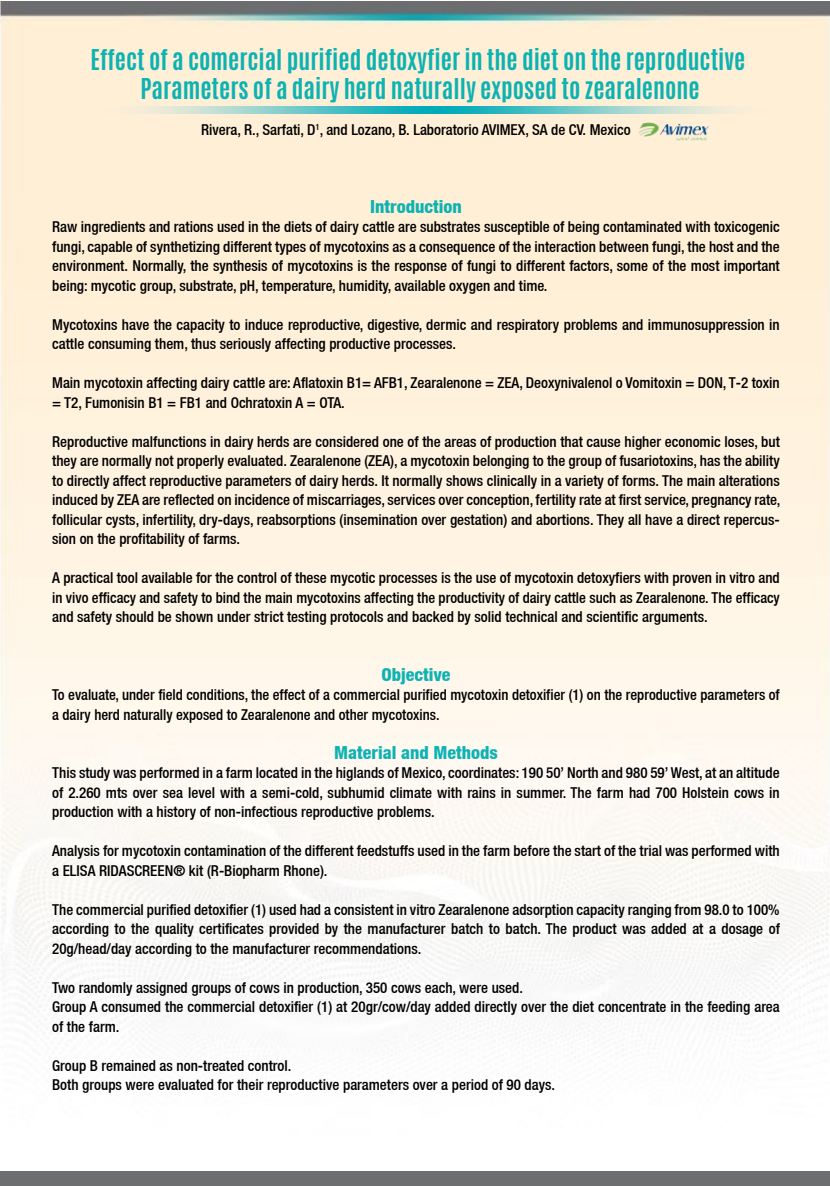
<style>
.page{position:relative;width:830px;height:1186px;background:#fff}
.page>*{position:absolute;margin:0;border:0;box-sizing:border-box;transform-origin:0 0}
.t1{font:700 24px/28.8px "Antonio";color:#0db2b2;text-align:center}
.t2{font:800 condensed 18px "Helvetica Neue LT";color:#0db2b2}
.t3{font:500 condensed 15px/19.5px "Helvetica Neue LT";color:#000}
</style>
<div class="page">
<img style="left:0;top:1px;width:829px;height:1044px">
<img style="left:638px;top:122px;width:74px;height:19px">
<svg style="left:0;top:106px;width:829px;height:8px"></svg>
<div style="left:0;top:1171px;width:829px;height:15px;background:#6d6e70"></div>
<h1 class="t1" style="left:90px;top:46px;width:656px">Effect of a comercial purified detoxyfier in the diet on the reproductive<br>Parameters of a dairy herd naturally exposed to zearalenone</h1>
<p class="t3" style="left:201px;top:120px;width:431px">Rivera, R., Sarfati, D<sup>1</sup>, and Lozano, B. Laboratorio AVIMEX, SA de CV. Mexico</p>
<p class="t2" style="left:370px;top:195px;width:93px">Introduction</p>
<p class="t3" style="left:52px;top:217px;width:729px;text-align:justify">Raw ingredients and rations used in the diets of dairy cattle are substrates susceptible of being contaminated with toxicogenic fungi, capable of synthetizing different types of mycotoxins as a consequence of the interaction between fungi, the host and the environment. Normally, the synthesis of mycotoxins is the response of fungi to different factors, some of the most important being: mycotic group, substrate, pH, temperature, humidity, available oxygen and time.</p>
<p class="t3" style="left:52px;top:314px;width:729px">Mycotoxins have the capacity to induce reproductive, digestive, dermic and respiratory problems and immunosuppression in cattle consuming them, thus seriously affecting productive processes.</p>
<p class="t3" style="left:52px;top:373px;width:729px">Main mycotoxin affecting dairy cattle are: Aflatoxin B1= AFB1, Zearalenone = ZEA, Deoxynivalenol o Vomitoxin = DON, T-2 toxin = T2, Fumonisin B1 = FB1 and Ochratoxin A = OTA.</p>
<p class="t3" style="left:52px;top:431px;width:729px;text-align:justify">Reproductive malfunctions in dairy herds are considered one of the areas of production that cause higher economic loses, but they are normally not properly evaluated. Zearalenone (ZEA), a mycotoxin belonging to the group of fusariotoxins, has the ability to directly affect reproductive parameters of dairy herds. It normally shows clinically in a variety of forms. The main alterations induced by ZEA are reflected on incidence of miscarriages, services over conception, fertility rate at first service, pregnancy rate, follicular cysts, infertility, dry-days, reabsorptions (insemination over gestation) and abortions. They all have a direct repercus&shy;sion on the profitability of farms.</p>
<p class="t3" style="left:52px;top:568px;width:729px;text-align:justify">A practical tool available for the control of these mycotic processes is the use of mycotoxin detoxyfiers with proven in vitro and in vivo efficacy and safety to bind the main mycotoxins affecting the productivity of dairy cattle such as Zearalenone. The efficacy and safety should be shown under strict testing protocols and backed by solid technical and scientific arguments.</p>
<p class="t2" style="left:381px;top:663px;width:71px">Objective</p>
<p class="t3" style="left:52px;top:685px;width:729px">To evaluate, under field conditions, the effect of a commercial purified mycotoxin detoxifier (1) on the reproductive parameters of a dairy herd naturally exposed to Zearalenone and other mycotoxins.</p>
<p class="t2" style="left:334px;top:741px;width:165px">Material and Methods</p>
<p class="t3" style="left:52px;top:763px;width:729px;text-align:justify">This study was performed in a farm located in the higlands of Mexico, coordinates: 190 50’ North and 980 59’ West, at an altitude of 2.260 mts over sea level with a semi-cold, subhumid climate with rains in summer. The farm had 700 Holstein cows in production with a history of non-infectious reproductive problems.</p>
<p class="t3" style="left:52px;top:841px;width:729px">Analysis for mycotoxin contamination of the different feedstuffs used in the farm before the start of the trial was performed with a ELISA RIDASCREEN® kit (R-Biopharm Rhone).</p>
<p class="t3" style="left:52px;top:899px;width:729px;text-align:justify">The commercial purified detoxifier (1) used had a consistent in vitro Zearalenone adsorption capacity ranging from 98.0 to 100% according to the quality certificates provided by the manufacturer batch to batch. The product was added at a dosage of 20g/head/day according to the manufacturer recommendations.</p>
<p class="t3" style="left:52px;top:977px;width:729px">Two randomly assigned groups of cows in production, 350 cows each, were used.<br>Group A consumed the commercial detoxifier (1) at 20gr/cow/day added directly over the diet concentrate in the feeding area of the farm.</p>
<p class="t3" style="left:52px;top:1055px;width:504px">Group B remained as non-treated control.<br>Both groups were evaluated for their reproductive parameters over a period of 90 days.</p>
</div>
